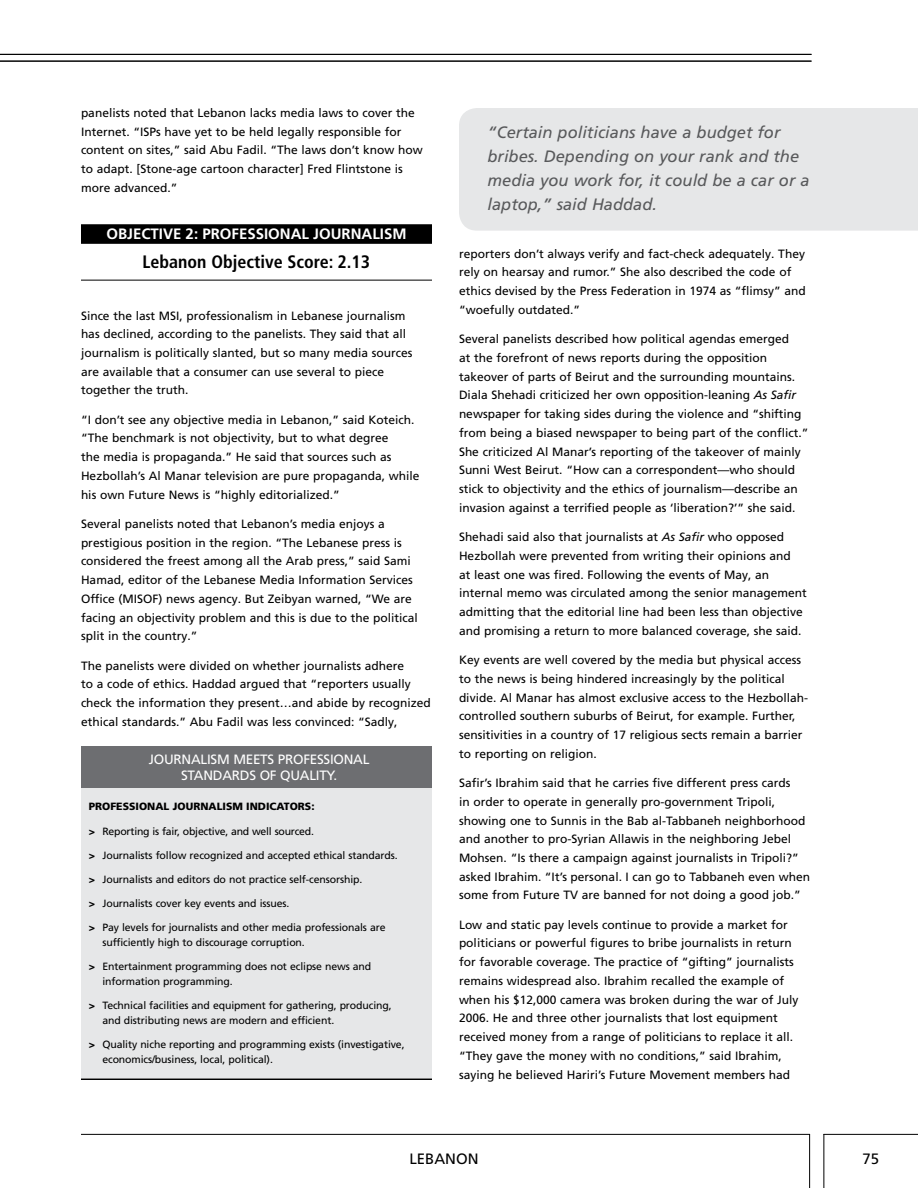
<style>
.page{position:relative;width:918px;height:1188px;background:#fff}
.page>*{position:absolute;margin:0;border:0;box-sizing:border-box;transform-origin:0 0}
.t1{font:700 condensed 18px "Frutiger";color:#000}
.t2{font:italic 16.5px/24px "Frutiger LT Pro";color:#58595b}
.t3{font:700 15px "Frutiger LT Pro";color:#fff}
.t4{font:15px "Frutiger LT Pro";color:#000}
.t5{font:13.5px "Frutiger LT Pro";color:#fff}
.t6{font:12px/18.8px "Frutiger LT Pro";color:#000}
.t7{font:10.5px/15px "Frutiger LT Pro";letter-spacing:-.01em;color:#000}
.t8{font:900 10.5px "Frutiger";color:#000}
.s1{font-family:"Frutiger";font-weight:900}
.s2{font-style:italic}
</style>
<div class="page">
<hr style="left:81px;top:1134px;width:729px;height:1px;background:#000">
<hr style="left:809px;top:1134px;width:1px;height:54px;background:#000">
<hr style="left:823px;top:1134px;width:1px;height:54px;background:#000">
<hr style="left:823px;top:1134px;width:95px;height:1px;background:#000">
<hr style="left:0;top:61px;width:812px;height:1px;background:#000">
<hr style="left:0;top:54px;width:812px;height:1px;background:#000">
<div style="left:81px;top:224px;width:351px;height:15px;background:#000"></div>
<div style="left:81px;top:239px;width:351px;height:5px;background:#000"></div>
<hr style="left:81px;top:280px;width:351px;height:1px;background:#000">
<div style="left:81px;top:780px;width:351px;height:298px;background:#e6e7e8"></div>
<div style="left:81px;top:746px;width:351px;height:42px;background:#6d6e71"></div>
<hr style="left:81px;top:1078px;width:351px;height:2px;background:#000">
<div style="left:459px;top:108px;width:459px;height:123px;background:#e6e7e8"></div>
<p class="t6" style="left:81px;top:104px;width:343px">panelists noted that Lebanon lacks media laws to cover the Internet. “ISPs have yet to be held legally responsible for content on sites,” said Abu Fadil. “The laws don’t know how to adapt. [Stone-age cartoon character] Fred Flintstone is more advanced.”</p>
<p class="t3" style="left:106px;top:225px;width:21px">OBJECTIVE</p>
<p class="t3" style="left:186px;top:225px;width:35px">2: PROFESSIONAL</p>
<p class="t3" style="left:313px;top:225px;width:17px">JOURNALISM</p>
<h1 class="t1" style="left:143px;top:251px;width:229px">Lebanon Objective Score: 2.13</h1>
<p class="t6" style="left:81px;top:306px;width:333px">Since the last MSI, professionalism in Lebanese journalism has declined, according to the panelists. They said that all journalism is politically slanted, but so many media sources are available that a consumer can use several to piece together the truth.</p>
<p class="t6" style="left:81px;top:410px;width:340px">“I don’t see any objective media in Lebanon,” said Koteich. “The benchmark is not objectivity, but to what degree<br>the media is propaganda.” He said that sources such as Hezbollah’s Al Manar television are pure propaganda, while his own Future News is “highly editorialized.”</p>
<p class="t6" style="left:81px;top:514px;width:338px">Several panelists noted that Lebanon’s media enjoys a prestigious position in the region. “The Lebanese press is considered the freest among all the Arab press,” said Sami Hamad, editor of the Lebanese Media Information Services Office (MISOF) news agency. But Zeibyan warned, “We are facing an objectivity problem and this is due to the political split in the country.”</p>
<p class="t6" style="left:81px;top:656px;width:351px">The panelists were divided on whether journalists adhere<br>to a code of ethics. Haddad argued that “reporters usually check the information they present…and abide by recognized ethical standards.” Abu Fadil was less convinced: “Sadly,</p>
<p class="t5" style="left:149px;top:751px;width:15px">Journalism</p>
<p class="t5" style="left:233px;top:751px;width:9px">meets</p>
<p class="t5" style="left:278px;top:751px;width:9px">professional</p>
<p class="t5" style="left:181px;top:768px;width:10px">standards</p>
<p class="t5" style="left:260px;top:768px;width:30px">of quality</p>
<p class="t5" style="left:334px;top:768px;width:5px">.</p>
<p class="t8" style="left:89px;top:800px;width:227px">PROFESSIONAL JOURNALISM INDICATORS:</p>
<p class="t7" style="left:89px;top:824px;width:227px"><span class="s1">&gt;</span> Reporting is fair, objective, and well sourced.</p>
<p class="t7" style="left:89px;top:848px;width:310px"><span class="s1">&gt;</span> Journalists follow recognized and accepted ethical standards.</p>
<p class="t7" style="left:89px;top:872px;width:275px"><span class="s1">&gt;</span> Journalists and editors do not practice self-censorship.</p>
<p class="t7" style="left:89px;top:896px;width:202px"><span class="s1">&gt;</span> Journalists cover key events and issues.</p>
<p class="t7" style="left:102px;top:920px;width:285px;text-indent:-14px"><span class="s1">&gt;</span> Pay levels for journalists and other media professionals are sufficiently high to discourage corruption.</p>
<p class="t7" style="left:102px;top:959px;width:270px;text-indent:-14px"><span class="s1">&gt;</span> Entertainment programming does not eclipse news and information programming.</p>
<p class="t7" style="left:102px;top:998px;width:291px;text-indent:-14px"><span class="s1">&gt;</span> Technical facilities and equipment for gathering, producing, and distributing news are modern and efficient.</p>
<p class="t7" style="left:102px;top:1037px;width:304px;text-indent:-14px"><span class="s1">&gt;</span> Quality niche reporting and programming exists (investigative, economics/business, local, political).</p>
<h2 class="t2" style="left:488px;top:121px;width:324px">“Certain politicians have a budget for bribes. Depending on your rank and the media you work for, it could be a car or a laptop,” said Haddad.</h2>
<p class="t6" style="left:459px;top:244px;width:348px">reporters don’t always verify and fact-check adequately. They rely on hearsay and rumor.” She also described the code of ethics devised by the Press Federation in 1974 as “flimsy” and “woefully outdated.”</p>
<p class="t6" style="left:459px;top:330px;width:351px">Several panelists described how political agendas emerged<br>at the forefront of news reports during the opposition takeover of parts of Beirut and the surrounding mountains.<br>Diala Shehadi criticized her own opposition-leaning <span class="s2">As Safir </span>newspaper for taking sides during the violence and “shifting from being a biased newspaper to being part of the conflict.” She criticized Al Manar’s reporting of the takeover of mainly Sunni West Beirut. “How can a correspondent—who should stick to objectivity and the ethics of journalism—describe an invasion against a terrified people as ‘liberation?’” she said.</p>
<p class="t6" style="left:459px;top:528px;width:349px">Shehadi said also that journalists at <span class="s2">As Safir</span> who opposed Hezbollah were prevented from writing their opinions and<br>at least one was fired. Following the events of May, an internal memo was circulated among the senior management admitting that the editorial line had been less than objective and promising a return to more balanced coverage, she said.</p>
<p class="t6" style="left:459px;top:651px;width:351px">Key events are well covered by the media but physical access to the news is being hindered increasingly by the political divide. Al Manar has almost exclusive access to the Hezbollah&shy;controlled southern suburbs of Beirut, for example. Further, sensitivities in a country of 17 religious sects remain a barrier to reporting on religion.</p>
<p class="t6" style="left:459px;top:774px;width:353px">Safir’s Ibrahim said that he carries five different press cards<br>in order to operate in generally pro-government Tripoli, showing one to Sunnis in the Bab al-Tabbaneh neighborhood and another to pro-Syrian Allawis in the neighboring Jebel Mohsen. “Is there a campaign against journalists in Tripoli?” asked Ibrahim. “It’s personal. I can go to Tabbaneh even when some from Future TV are banned for not doing a good job.”</p>
<p class="t6" style="left:459px;top:915px;width:341px">Low and static pay levels continue to provide a market for politicians or powerful figures to bribe journalists in return for favorable coverage. The practice of “gifting” journalists remains widespread also. Ibrahim recalled the example of when his $12,000 camera was broken during the war of July 2006. He and three other journalists that lost equipment received money from a range of politicians to replace it all. “They gave the money with no conditions,” said Ibrahim, saying he believed Hariri’s Future Movement members had</p>
<p class="t4" style="left:409px;top:1150px;width:19px">Lebanon</p>
<p class="t4" style="left:862px;top:1150px;width:18px">75</p>
</div>
